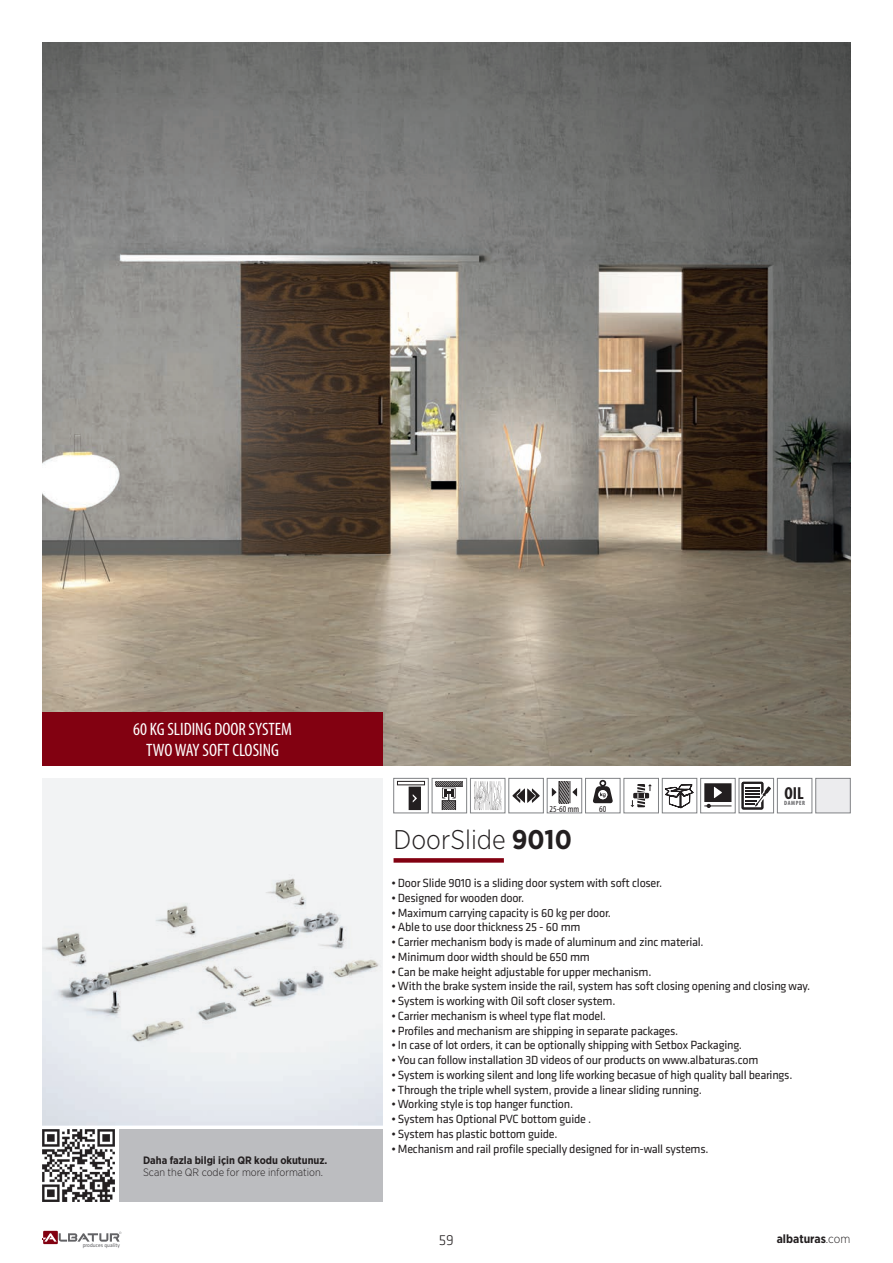
<style>
.page{position:relative;width:893px;height:1263px;background:#fff}
.page>*{position:absolute;margin:0;border:0;box-sizing:border-box;transform-origin:0 0}
.t1{font:300 27px "Gotham Narrow";color:#231f20}
.t2{font:condensed 18px/21.6px "Myriad Pro";color:#fff;text-align:center}
.t3{font:700 condensed 17.4px "Myriad Pro";color:#231f20}
.t4{font:300 15px "Klavika";color:#231f20}
.t5{font:12.3px "Klavika";letter-spacing:-.02em;color:#231f20}
.t6{font:700 12px "Gotham Narrow";color:#231f20}
.t7{font:700 10.65px "Gotham Narrow";color:#231f20}
.t8{font:300 10.65px "Gotham Narrow";color:#231f20}
.t9{font:condensed 9.3px "Myriad Pro";color:#231f20}
.t10{font:700 condensed 6.15px "Myriad Pro";letter-spacing:.1em;color:#636366}
.t11{font:5.55px "Klavika";color:#636366}
.s1{font-weight:700}
.s2{font-weight:300}
</style>
<div class="page">
<div style="left:43px;top:1231px;width:15px;height:13px;background:#820111"></div>
<svg style="left:42px;top:1231px;width:79px;height:11px"></svg>
<div style="left:394px;top:858px;width:110px;height:5px;background:#820111"></div>
<img style="left:43px;top:43px;width:807px;height:722px">
<div style="left:119px;top:1129px;width:264px;height:73px;background:#bcbdc0"></div>
<div style="left:43px;top:712px;width:340px;height:53px;background:#820111"></div>
<img style="left:43px;top:778px;width:340px;height:347px">
<svg style="left:436px;top:781px;width:27px;height:29px"></svg>
<div style="left:442px;top:800px;width:14px;height:10px;border:1px solid #231f20"></div>
<div style="left:432px;top:778px;width:35px;height:35px;border:1px solid #808285"></div>
<svg style="left:474px;top:781px;width:27px;height:29px"></svg>
<div style="left:470px;top:778px;width:35px;height:35px;border:1px solid #808285"></div>
<svg style="left:630px;top:784px;width:22px;height:23px"></svg>
<div style="left:624px;top:778px;width:35px;height:35px;border:1px solid #808285"></div>
<svg style="left:409px;top:787px;width:12px;height:23px"></svg>
<div style="left:397px;top:781px;width:28px;height:4px;border:1px solid #231f20"></div>
<div style="left:394px;top:778px;width:34px;height:35px;border:1px solid #808285"></div>
<svg style="left:552px;top:781px;width:25px;height:22px"></svg>
<div style="left:547px;top:778px;width:35px;height:35px;border:1px solid #808285"></div>
<svg style="left:593px;top:780px;width:20px;height:23px"></svg>
<div style="left:585px;top:778px;width:35px;height:35px;border:1px solid #808285"></div>
<svg style="left:512px;top:788px;width:28px;height:15px"></svg>
<div style="left:509px;top:778px;width:34px;height:35px;border:1px solid #808285"></div>
<div style="left:816px;top:778px;width:34px;height:35px;background:#ececee;border:1px solid #808285"></div>
<svg style="left:704px;top:783px;width:27px;height:25px"></svg>
<div style="left:700px;top:778px;width:35px;height:35px;border:1px solid #808285"></div>
<svg style="left:742px;top:782px;width:29px;height:27px"></svg>
<div style="left:739px;top:778px;width:35px;height:35px;border:1px solid #808285"></div>
<div style="left:777px;top:778px;width:35px;height:35px;border:1px solid #808285"></div>
<div style="left:662px;top:778px;width:35px;height:35px;border:1px solid #808285"></div>
<svg style="left:663px;top:784px;width:31px;height:25px"></svg>
<img style="left:42px;top:1129px;width:73px;height:73px">
<h2 class="t2" style="left:133px;top:718px;width:160px">60 KG SLIDING DOOR SYSTEM<br>TWO WAY SOFT CLOSING</h2>
<p class="t7" style="left:143px;top:1153px;width:186px">Daha fazla bilgi için QR kodu okutunuz.</p>
<p class="t8" style="left:143px;top:1166px;width:181px">Scan the QR code for more information.</p>
<p class="t11" style="left:83px;top:1242px;width:39px">produces quality</p>
<p class="t9" style="left:550px;top:803px;width:31px">25-60 mm</p>
<p class="t9" style="left:599px;top:803px;width:9px">60</p>
<h1 class="t1" style="left:394px;top:823px;width:180px">DoorSlide <span class="s1">9010</span></h1>
<h3 class="t3" style="left:784px;top:782px;width:21px">OIL</h3>
<p class="t10" style="left:784px;top:799px;width:22px">DAMPER</p>
<p class="t5" style="left:392px;top:875px;width:272px">• Door Slide 9010 is a sliding door system with soft closer.</p>
<p class="t5" style="left:392px;top:890px;width:134px">• Designed for wooden door.</p>
<p class="t5" style="left:392px;top:904px;width:221px">• Maximum carrying capacity is 60 kg per door.</p>
<p class="t5" style="left:392px;top:919px;width:190px">• Able to use door thickness 25 - 60 mm</p>
<p class="t5" style="left:392px;top:934px;width:314px">• Carrier mechanism body is made of aluminum and zinc material.</p>
<p class="t5" style="left:392px;top:949px;width:200px">• Minimum door width should be 650 mm</p>
<p class="t5" style="left:392px;top:963px;width:261px">• Can be make height adjustable for upper mechanism.</p>
<p class="t5" style="left:392px;top:978px;width:420px">• With the brake system inside the rail, system has soft closing opening and closing way.</p>
<p class="t5" style="left:392px;top:993px;width:225px">• System is working with Oil soft closer system.</p>
<p class="t5" style="left:392px;top:1008px;width:216px">• Carrier mechanism is wheel type flat model.</p>
<p class="t5" style="left:392px;top:1022px;width:288px">• Profiles and mechanism are shipping in separate packages.</p>
<p class="t5" style="left:392px;top:1037px;width:352px">• In case of lot orders, it can be optionally shipping with Setbox Packaging.</p>
<p class="t5" style="left:392px;top:1052px;width:368px">• You can follow installation 3D videos of our products on www.albaturas.com</p>
<p class="t5" style="left:392px;top:1067px;width:402px">• System is working silent and long life working becasue of high quality ball bearings.</p>
<p class="t5" style="left:392px;top:1081px;width:312px">• Through the triple whell system, provide a linear sliding running.</p>
<p class="t5" style="left:392px;top:1096px;width:183px">• Working style is top hanger function.</p>
<p class="t5" style="left:392px;top:1111px;width:201px">• System has Optional PVC bottom guide .</p>
<p class="t5" style="left:392px;top:1126px;width:167px">• System has plastic bottom guide.</p>
<p class="t5" style="left:392px;top:1140px;width:319px">• Mechanism and rail profile specially designed for in-wall systems.</p>
<p class="t4" style="left:439px;top:1231px;width:17px">59</p>
<p class="t6" style="left:777px;top:1231px;width:75px">albaturas<span class="s2">.com</span></p>
</div>
